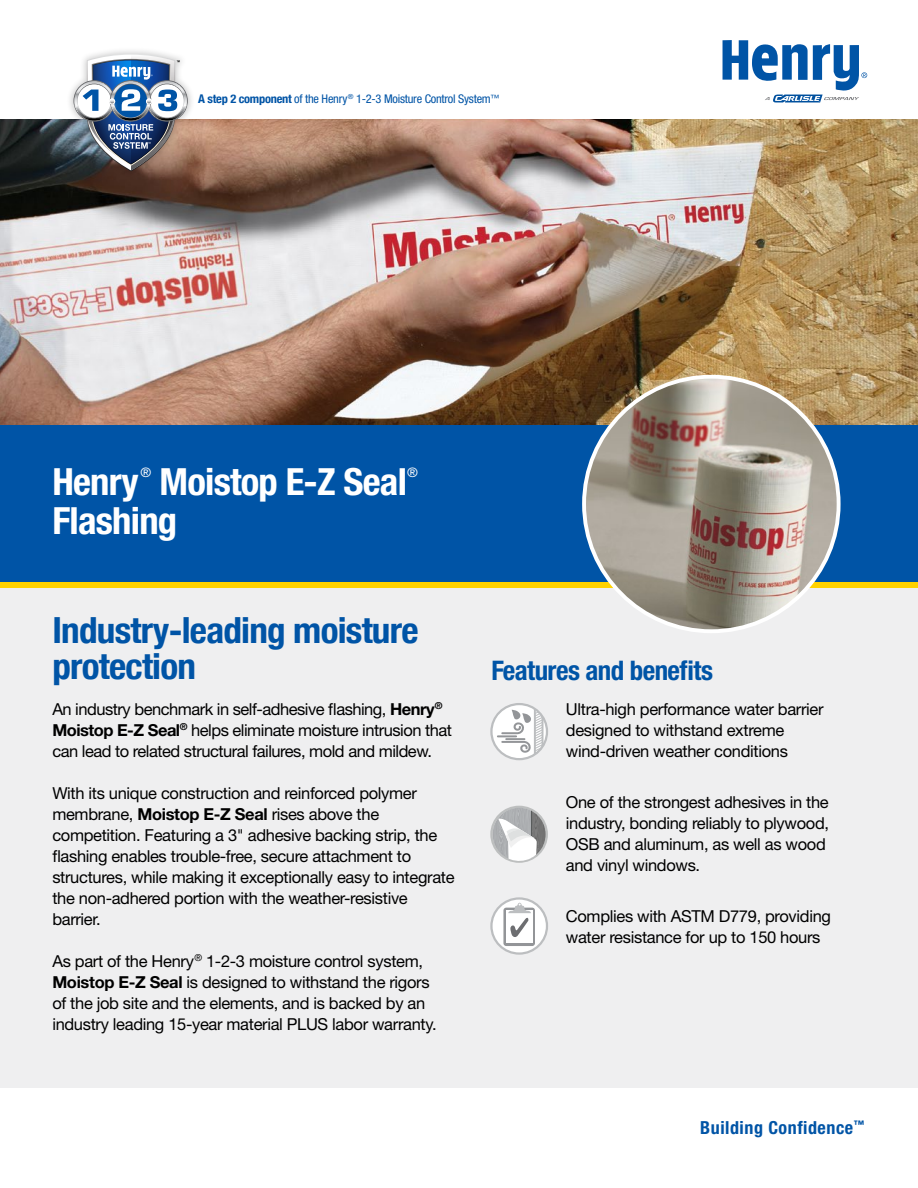
<style>
.page{position:relative;width:918px;height:1188px;background:#fff}
.page>*{position:absolute;margin:0;border:0;box-sizing:border-box;transform-origin:0 0}
.t1{font:700 condensed 37.5px "Helvetica Neue";letter-spacing:-.02em;color:#fff}
.t2{font:700 condensed 36px/36px "Helvetica Neue";letter-spacing:-.02em;color:#0054a6}
.t3{font:700 condensed 27px "Helvetica Neue";letter-spacing:-.02em;color:#0054a6}
.t4{font:700 condensed 18px "Helvetica Neue";letter-spacing:.03em;color:#0054a6}
.t5{font:16.5px/21px "Helvetica Neue";letter-spacing:-.02em;color:#000}
.t6{font:condensed 13.05px "Helvetica Neue";color:#fff}
.t7{font:condensed 12px "Helvetica Neue";letter-spacing:-.02em;color:#0054a6}
.s1{font-weight:700}
</style>
<div class="page">
<div style="left:0;top:566px;width:918px;height:523px;background:#efeff0"></div>
<img style="left:0;top:119px;width:918px;height:306px">
<div style="left:0;top:1088px;width:918px;height:100px;background:#fff"></div>
<div style="left:0;top:425px;width:918px;height:162px;background:#0054a6"></div>
<div style="left:0;top:582px;width:918px;height:5px;background:#ffd200"></div>
<img style="left:584px;top:377px;width:255px;height:254px;border-radius:127px">
<div style="left:66px;top:47px;width:129px;height:131px;background:#000;opacity:.2"></div>
<img style="left:68px;top:54px;width:123px;height:117px">
<svg style="left:490px;top:897px;width:58px;height:58px"></svg>
<svg style="left:490px;top:703px;width:58px;height:57px"></svg>
<hr style="left:497px;top:735px;width:20px;height:2px;background:#939598">
<hr style="left:505px;top:738px;width:20px;height:2px;background:#939598">
<svg style="left:490px;top:806px;width:58px;height:57px"></svg>
<svg style="left:723px;top:40px;width:144px;height:62px"></svg>
<p class="t7" style="left:198px;top:91px;width:303px"><span class="s1">A step 2 component</span> of the Henry <sup>®</sup> 1-2-3 Moisture Control System<sup>™</sup></p>
<h1 class="t1" style="left:52px;top:459px;width:88px">Henry</h1>
<p class="t6" style="left:141px;top:465px;width:12px">®</p>
<h1 class="t1" style="left:160px;top:459px;width:249px">Moistop E-Z Seal</h1>
<p class="t6" style="left:407px;top:465px;width:12px">®</p>
<h1 class="t1" style="left:52px;top:498px;width:126px">Flashing</h1>
<h2 class="t2" style="left:52px;top:610px;width:368px">Industry-leading moisture protection</h2>
<p class="t5" style="left:52px;top:698px;width:401px">An industry benchmark in self-adhesive flashing, <span class="s1">Henry</span> <sup>®<br></sup><span class="s1">Moistop E-Z Seal</span><sup>®</sup> helps eliminate moisture intrusion that can lead to related structural failures, mold and mildew.</p>
<p class="t5" style="left:52px;top:782px;width:404px">With its unique construction and reinforced polymer membrane, <span class="s1">Moistop E-Z Seal</span> rises above the competition. Featuring a 3" adhesive backing strip, the flashing enables trouble-free, secure attachment to structures, while making it exceptionally easy to integrate the non-adhered portion with the weather-resistive barrier.</p>
<p class="t5" style="left:52px;top:950px;width:386px">As part of the Henry <sup>®</sup> 1-2-3 moisture control system, <span class="s1">Moistop E-Z Seal</span> is designed to withstand the rigors of the job site and the elements, and is backed by an industry leading 15-year material PLUS labor warranty.</p>
<h3 class="t3" style="left:491px;top:654px;width:223px">Features and benefits</h3>
<p class="t5" style="left:566px;top:698px;width:259px">Ultra-high performance water barrier designed to withstand extreme wind-driven weather conditions</p>
<p class="t5" style="left:566px;top:792px;width:265px">One of the strongest adhesives in the industry, bonding reliably to plywood,<br>OSB and aluminum, as well as wood and vinyl windows.</p>
<p class="t5" style="left:566px;top:906px;width:267px">Complies with ASTM D779, providing water resistance for up to 150 hours</p>
<p class="t4" style="left:700px;top:1117px;width:165px">Building Confidence<sup>™</sup></p>
</div>
